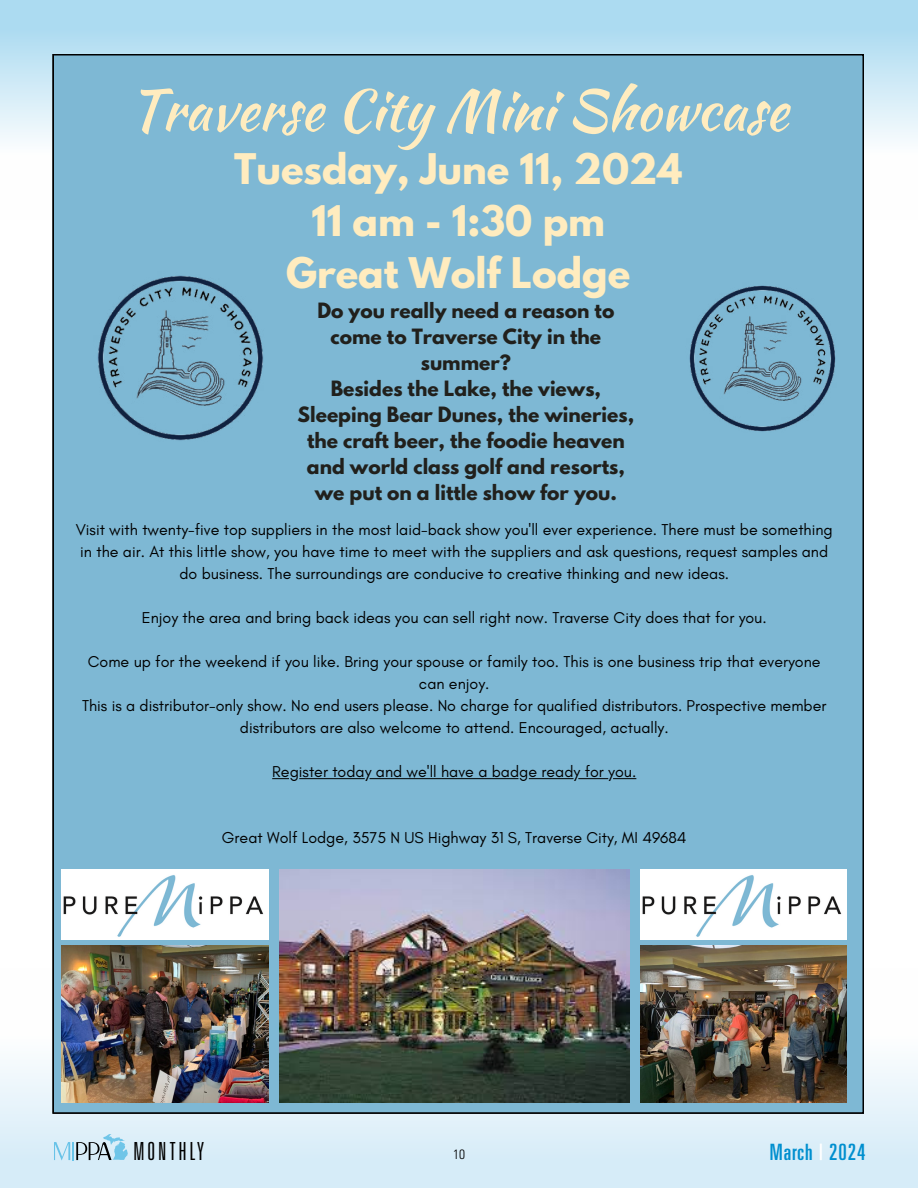
<style>
.page{position:relative;width:918px;height:1188px;background:#fff}
.page>*{position:absolute;margin:0;border:0;box-sizing:border-box;transform-origin:0 0}
.t1{font:56.1px "Kaushan Script";color:#ffecbf}
.t2{font:700 37.35px/52.1px "League Spartan";color:#ffecbf;text-align:center}
.t3{font:300 ultra-condensed 24.9px "Univers LT Std";letter-spacing:.11em;color:#000}
.t4{font:ultra-condensed 22.5px "Univers LT Std";letter-spacing:.04em;color:#008fcf}
.t5{font:700 18.75px/26.1px "League Spartan";color:#21201c;text-align:center}
.t6{font:16.05px/22px "Glacial Indifference";color:#000;text-align:center}
.t7{font:300 condensed 13.5px "Univers LT Std";color:#000}
.s1{color:#fff}
</style>
<div class="page">
<svg style="left:0;top:0;width:918px;height:219px;background:#bbdff0"></svg>
<div style="left:0;top:969px;width:918px;height:219px;background:linear-gradient(to bottom,#fffdfb,#d0e7f4)"></div>
<svg style="left:54px;top:1134px;width:74px;height:27px;background:#afcedd"></svg>
<div style="left:53px;top:55px;width:810px;height:1058px;background:#7eb8d4"></div>
<img style="left:62px;top:946px;width:206px;height:156px">
<img style="left:62px;top:870px;width:206px;height:70px">
<img style="left:640px;top:870px;width:207px;height:70px">
<img style="left:97px;top:275px;width:166px;height:166px">
<img style="left:689px;top:285px;width:147px;height:147px">
<img style="left:279px;top:870px;width:350px;height:232px">
<img style="left:640px;top:946px;width:207px;height:156px">
<svg style="left:613px;top:778px;width:23px;height:1px"></svg>
<hr style="left:578px;top:778px;width:30px;height:1px;background:#000">
<hr style="left:529px;top:778px;width:45px;height:1px;background:#000">
<hr style="left:370px;top:778px;width:149px;height:1px;background:#000">
<hr style="left:299px;top:778px;width:66px;height:1px;background:#000">
<svg style="left:272px;top:778px;width:17px;height:1px"></svg>
<h1 class="t1" style="left:129px;top:69px;width:661px">Traverse City Mini Showcase</h1>
<h2 class="t2" style="left:234px;top:142px;width:450px">Tuesday, June 11, 2024<br>11 am - 1:30 pm<br>Great Wolf Lodge</h2>
<p class="t5" style="left:298px;top:297px;width:338px">Do you really need a reason to come to Traverse City in the summer?<br>Besides the Lake, the views,<br>Sleeping Bear Dunes, the wineries, the craft beer, the foodie heaven and world class golf and resorts, we put on a little show for you.</p>
<p class="t6" style="left:76px;top:519px;width:759px">Visit with twenty-five top suppliers in the most laid-back show you'll ever experience. There must be something in the air. At this little show, you have time to meet with the suppliers and ask questions, request samples and do business. The surroundings are conducive to creative thinking and new ideas.</p>
<p class="t6" style="left:142px;top:607px;width:626px">Enjoy the area and bring back ideas you can sell right now. Traverse City does that for you.</p>
<p class="t6" style="left:82px;top:651px;width:746px">Come up for the weekend if you like. Bring your spouse or family too. This is one business trip that everyone can enjoy.<br>This is a distributor-only show. No end users please. No charge for qualified distributors. Prospective member distributors are also welcome to attend. Encouraged, actually.</p>
<p class="t6" style="left:272px;top:761px;width:366px">Register today and we'll have a badge ready for you.</p>
<p class="t6" style="left:222px;top:827px;width:466px">Great Wolf Lodge, 3575 N US Highway 31 S, Traverse City, MI 49684</p>
<h3 class="t3" style="left:133px;top:1138px;width:72px">MONTHLY</h3>
<p class="t7" style="left:453px;top:1147px;width:13px">10</p>
<h3 class="t4" style="left:770px;top:1139px;width:97px">March <span class="s1">|</span> 2024</h3>
</div>
